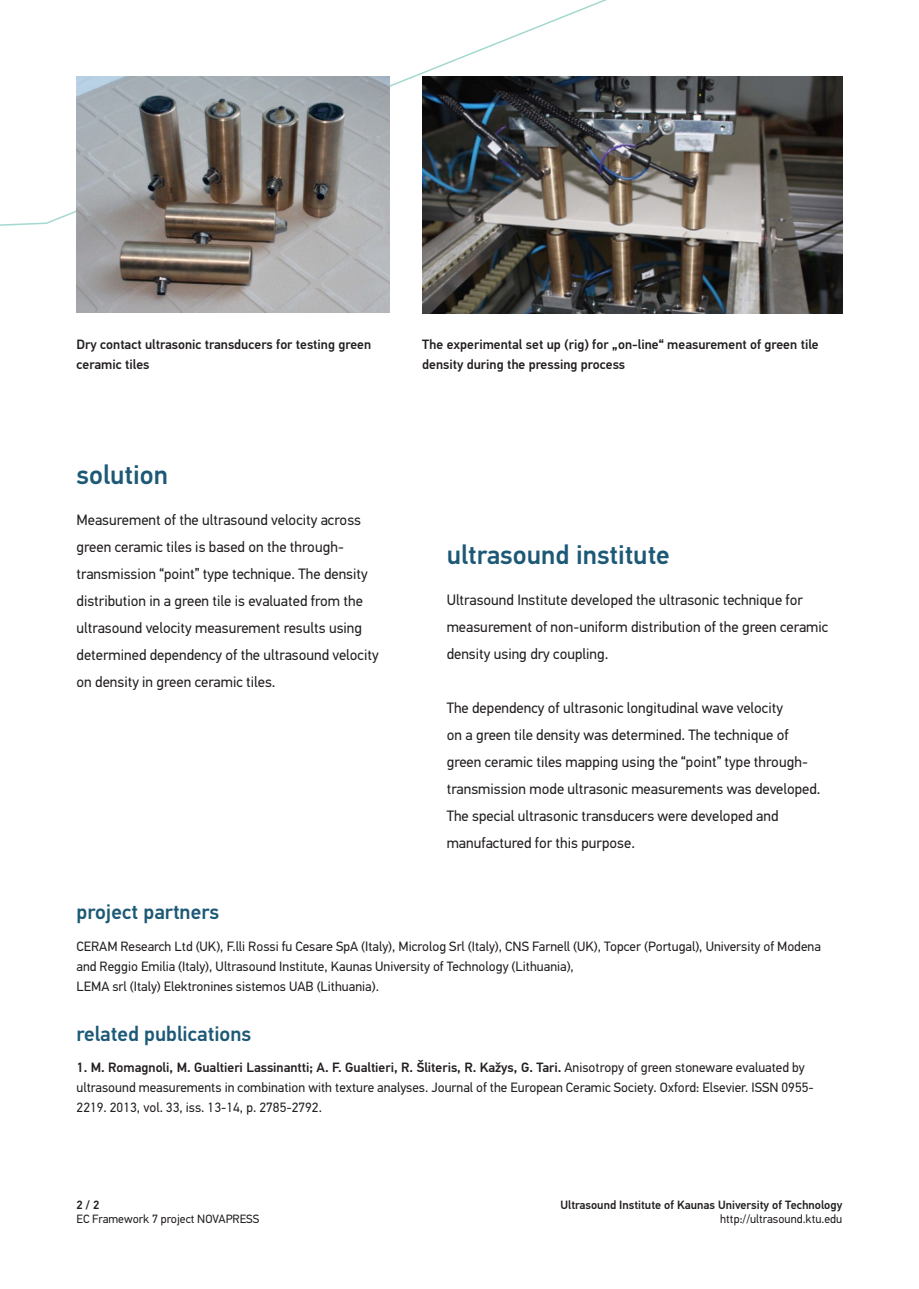
<style>
.page{position:relative;width:919px;height:1289px;background:#fff}
.page>*{position:absolute;margin:0;border:0;box-sizing:border-box;transform-origin:0 0}
.Dalies_antraste{font:500 27px "PF Din Text Pro";color:#1d5976}
.Dalies_antraste-2{font:500 21px "PF Din Text Pro";color:#1d5976}
.Paryskinta_antraste{font:15px/27px "PF Din Text Pro";color:#231f20}
.Paryskinta_antraste-2{font:13.5px/20.2px "PF Din Text Pro";color:#231f20}
.Antraštės{font:500 13.5px/20.2px "PF Din Text Pro";color:#231f20}
.Paryskinta_antraste-3{font:12px "PF Din Text Pro";color:#231f20}
.Paryskinta_antraste-4{font:500 12px "PF Din Text Pro";color:#231f20}
.s1{font-weight:500}
</style>
<div class="page">
<svg style="left:0;top:0;width:637px;height:254px"></svg>
<img style="left:77px;top:77px;width:312px;height:236px">
<img style="left:422px;top:77px;width:420px;height:236px">
<p class="Antraštės" style="left:77px;top:334px;width:296px">Dry contact ultrasonic transducers for testing green ceramic tiles</p>
<p class="Antraštės" style="left:422px;top:334px;width:398px">The experimental set up (rig) for „on-line“ measurement of green tile density during the pressing process</p>
<p class="Dalies_antraste" style="left:77px;top:458px;width:93px">solution</p>
<p class="Paryskinta_antraste" style="left:77px;top:506px;width:303px">Measurement of the ultrasound velocity across green ceramic tiles is based on the through&shy;transmission “point” type technique. The density distribution in a green tile is evaluated from the ultrasound velocity measurement results using determined dependency of the ultrasound velocity on density in green ceramic tiles.</p>
<p class="Dalies_antraste" style="left:446px;top:538px;width:225px">ultrasound institute</p>
<p class="Paryskinta_antraste" style="left:446px;top:586px;width:383px">Ultrasound Institute developed the ultrasonic technique for measurement of non-uniform distribution of the green ceramic density using dry coupling.</p>
<p class="Paryskinta_antraste" style="left:446px;top:694px;width:375px">The dependency of ultrasonic longitudinal wave velocity<br>on a green tile density was determined. The technique of green ceramic tiles mapping using the “point” type through&shy;transmission mode ultrasonic measurements was developed.<br>The special ultrasonic transducers were developed and manufactured for this purpose.</p>
<p class="Dalies_antraste-2" style="left:77px;top:899px;width:144px">project partners</p>
<p class="Paryskinta_antraste-2" style="left:77px;top:936px;width:745px">CERAM Research Ltd (UK), F.lli Rossi fu Cesare SpA (Italy), Microlog Srl (Italy), CNS Farnell (UK), Topcer (Portugal), University of Modena and Reggio Emilia (Italy), Ultrasound Institute, Kaunas University of Technology (Lithuania),</p>
<p class="Paryskinta_antraste-2" style="left:77px;top:976px;width:304px">LEMA srl (Italy) Elektronines sistemos UAB (Lithuania).</p>
<p class="Dalies_antraste-2" style="left:77px;top:1020px;width:176px">related publications</p>
<p class="Paryskinta_antraste-2" style="left:77px;top:1057px;width:738px"><span class="s1">1. M. Romagnoli, M. Gualtieri Lassinantti; A. F. Gualtieri, R. Šliteris, R. Kažys, G. Tari.</span> Anisotropy of green stoneware evaluated by ultrasound measurements in combination with texture analyses. Journal of the European Ceramic Society. Oxford: Elsevier. ISSN 0955-<br>2219. 2013, vol. 33, iss. 13-14, p. 2785-2792.</p>
<p class="Paryskinta_antraste-4" style="left:77px;top:1197px;width:24px">2 / 2</p>
<p class="Paryskinta_antraste-3" style="left:77px;top:1211px;width:184px">EC Framework 7 project NOVAPRESS</p>
<p class="Paryskinta_antraste-4" style="left:560px;top:1197px;width:283px">Ultrasound Institute of Kaunas University of Technology</p>
<p class="Paryskinta_antraste-3" style="left:720px;top:1211px;width:124px">http://ultrasound.ktu.edu</p>
</div>
